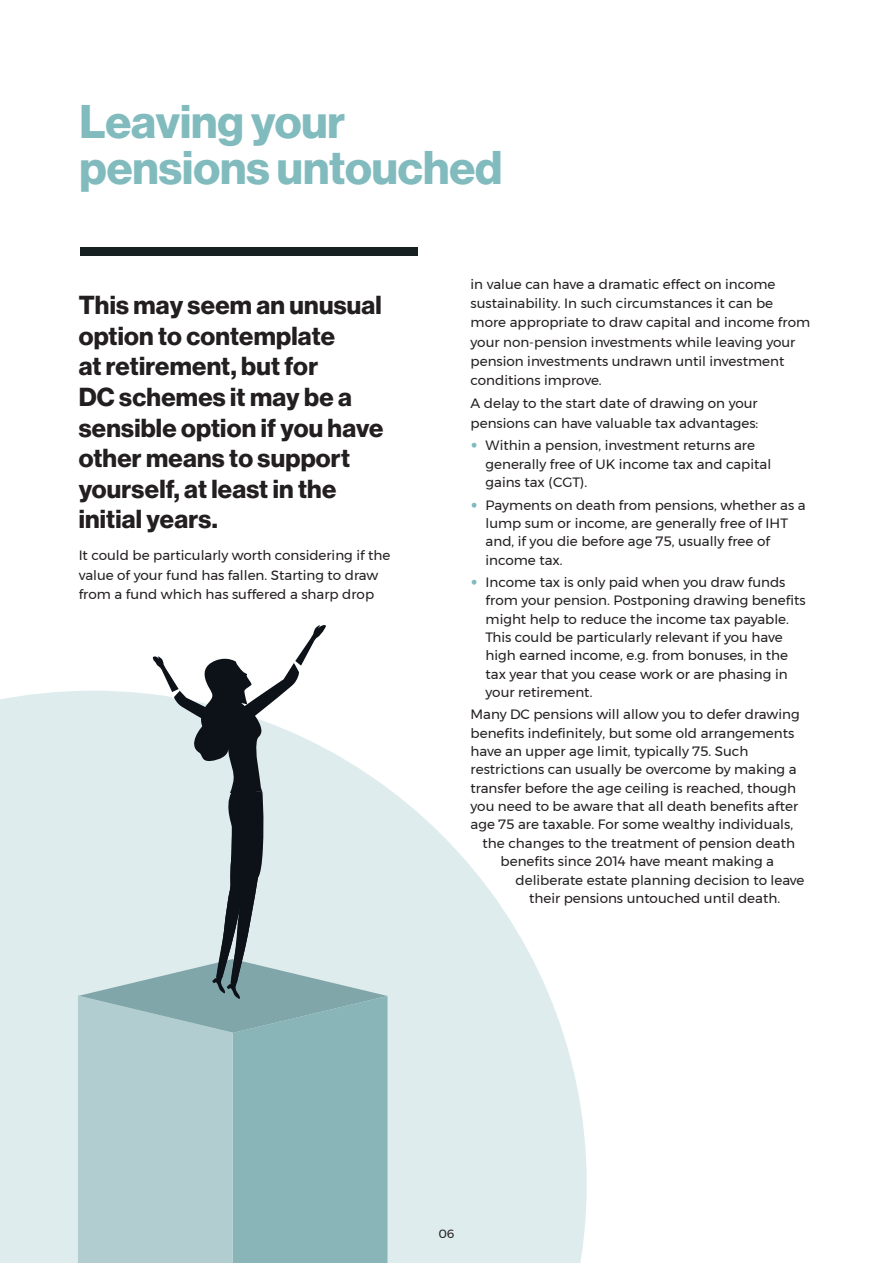
<style>
.page{position:relative;width:893px;height:1263px;background:#fff}
.page>*{position:absolute;margin:0;border:0;box-sizing:border-box;transform-origin:0 0}
.t1{font:46.2px "N Haas Grotesk DS Pro 75 Bd";color:#81bbbe}
.t2{font:25.5px/30.6px "N Haas Grotesk DS Pro 75 Bd";letter-spacing:.01em;color:#231f20}
.t3{font:13.5px/19.2px "Montserrat";color:#231f20}
.t4{font:12px "Montserrat";color:#231f20}
.s1{font-size:28.5px;color:#81bbbe}
</style>
<div class="page">
<svg style="left:0;top:691px;width:587px;height:572px;fill:#deeced"></svg>
<div style="left:80px;top:247px;width:338px;height:8px;background:#162020"></div>
<svg style="left:78px;top:625px;width:309px;height:638px;background:#b6ccce"></svg>
<p class="t1" style="left:80px;top:95px;width:267px">Leaving your</p>
<p class="t1" style="left:80px;top:141px;width:424px">pensions untouched</p>
<p class="t2" style="left:79px;top:290px;width:306px">This may seem an unusual option to contemplate<br>at retirement, but for<br>DC schemes it may be a sensible option if you have other means to support yourself, at least in the</p>
<p class="t2" style="left:79px;top:505px;width:141px">initial years.</p>
<p class="t3" style="left:79px;top:546px;width:313px">It could be particularly worth considering if the value of your fund has fallen. Starting to draw from a fund which has suffered a sharp drop</p>
<p class="t3" style="left:471px;top:275px;width:341px">in value can have a dramatic effect on income sustainability. In such circumstances it can be more appropriate to draw capital and income from your non-pension investments while leaving your pension investments undrawn until investment conditions improve.</p>
<p class="t3" style="left:471px;top:394px;width:289px">A delay to the start date of drawing on your pensions can have valuable tax advantages:</p>
<p class="t3" style="left:471px;top:436px;width:286px"><span class="s1">•</span> Within a pension, investment returns are</p>
<p class="t3" style="left:486px;top:454px;width:287px">generally free of UK income tax and capital</p>
<p class="t3" style="left:486px;top:472px;width:103px">gains tax (CGT).</p>
<p class="t3" style="left:471px;top:495px;width:336px"><span class="s1">•</span> Payments on death from pensions, whether as a</p>
<p class="t3" style="left:486px;top:513px;width:304px">lump sum or income, are generally free of IHT</p>
<p class="t3" style="left:486px;top:532px;width:286px">and, if you die before age 75, usually free of</p>
<p class="t3" style="left:486px;top:550px;width:79px">income tax.</p>
<p class="t3" style="left:471px;top:572px;width:316px"><span class="s1">•</span> Income tax is only paid when you draw funds</p>
<p class="t3" style="left:486px;top:591px;width:321px">from your pension. Postponing drawing benefits</p>
<p class="t3" style="left:486px;top:609px;width:305px">might help to reduce the income tax payable.</p>
<p class="t3" style="left:486px;top:627px;width:299px">This could be particularly relevant if you have</p>
<p class="t3" style="left:486px;top:646px;width:304px">high earned income, e.g. from bonuses, in the</p>
<p class="t3" style="left:486px;top:664px;width:303px">tax year that you cease work or are phasing in</p>
<p class="t3" style="left:486px;top:682px;width:108px">your retirement.</p>
<p class="t3" style="left:471px;top:705px;width:330px">Many DC pensions will allow you to defer drawing</p>
<p class="t3" style="left:471px;top:723px;width:325px">benefits indefinitely, but some old arrangements</p>
<p class="t3" style="left:471px;top:741px;width:279px">have an upper age limit, typically 75. Such</p>
<p class="t3" style="left:471px;top:760px;width:327px">restrictions can usually be overcome by making a</p>
<p class="t3" style="left:471px;top:778px;width:327px">transfer before the age ceiling is reached, though</p>
<p class="t3" style="left:471px;top:796px;width:329px">you need to be aware that all death benefits after</p>
<p class="t3" style="left:471px;top:815px;width:324px">age 75 are taxable. For some wealthy individuals,</p>
<p class="t3" style="left:483px;top:833px;width:314px">the changes to the treatment of pension death</p>
<p class="t3" style="left:501px;top:852px;width:275px">benefits since 2014 have meant making a</p>
<p class="t3" style="left:516px;top:870px;width:290px">deliberate estate planning decision to leave</p>
<p class="t3" style="left:529px;top:888px;width:253px">their pensions untouched until death.</p>
<p class="t4" style="left:438px;top:1224px;width:18px">06</p>
</div>
